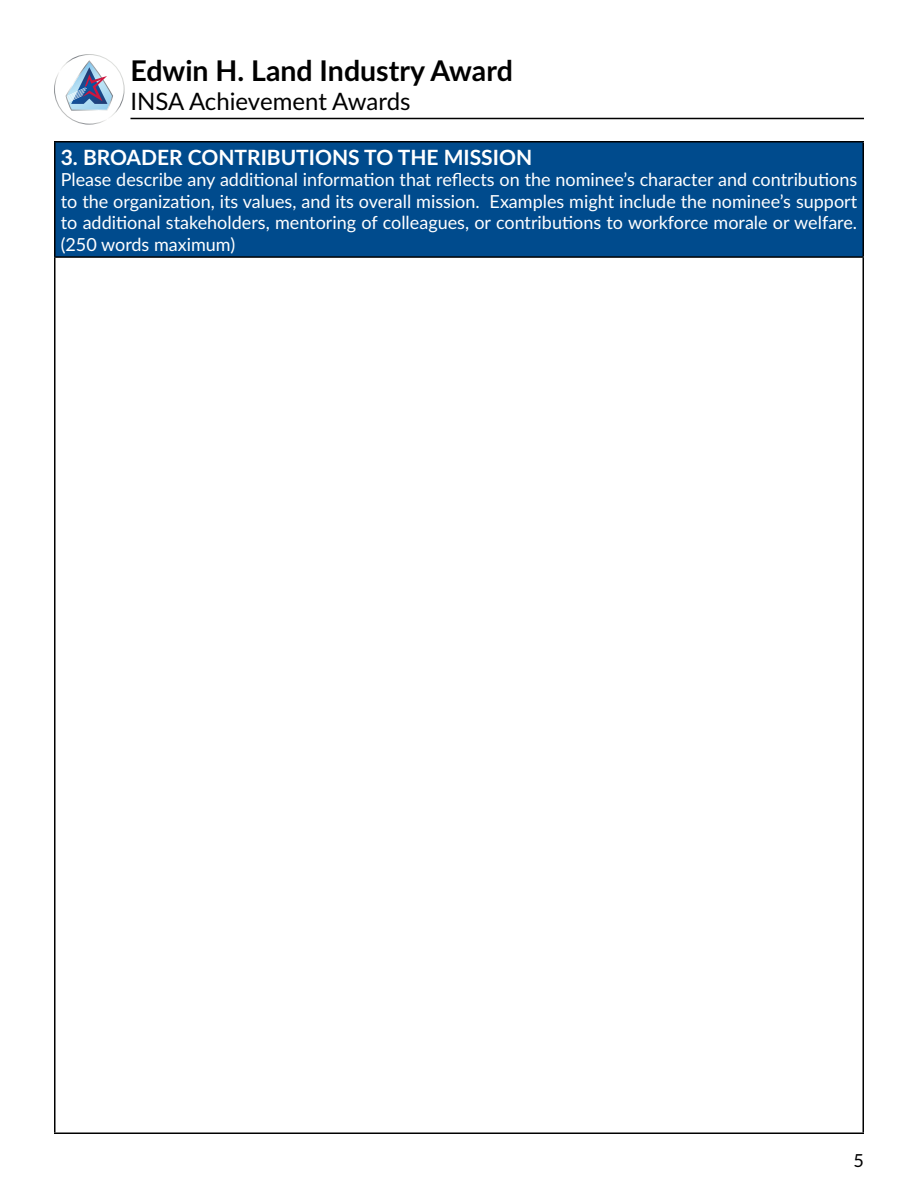
<style>
.page{position:relative;width:918px;height:1188px;background:#fff}
.page>*{position:absolute;margin:0;border:0;box-sizing:border-box;transform-origin:0 0}
.t1{font:700 28.5px "Lato";color:#000}
.t2{font:24px "Lato";color:#000}
.t3{font:700 21px "Lato";color:#fff}
.t4{font:18px/21.6px "Lato";color:#fff;text-align:justify}
.t5{font:18px "Lato";color:#000}
</style>
<div class="page">
<svg style="left:54px;top:54px;width:71px;height:71px"></svg>
<hr style="left:130px;top:118px;width:734px;height:1px;background:#000">
<div style="left:55px;top:142px;width:808px;height:115px;background:#004b8d"></div>
<hr style="left:54px;top:141px;width:810px;height:1px;background:#000">
<hr style="left:54px;top:142px;width:2px;height:114px;background:#000">
<hr style="left:862px;top:142px;width:2px;height:114px;background:#000">
<hr style="left:54px;top:256px;width:810px;height:2px;background:#000">
<hr style="left:54px;top:258px;width:2px;height:874px;background:#000">
<hr style="left:862px;top:258px;width:2px;height:874px;background:#000">
<hr style="left:54px;top:1132px;width:810px;height:2px;background:#000">
<h1 class="t1" style="left:130px;top:50px;width:384px">Edwin H. Land Industry Award</h1>
<h2 class="t2" style="left:130px;top:84px;width:282px">INSA Achievement Awards</h2>
<p class="t3" style="left:61px;top:142px;width:473px">3. BROADER CONTRIBUTIONS TO THE MISSION</p>
<p class="t4" style="left:61px;top:168px;width:798px">Please describe any additional information that reflects on the nominee’s character and contributions to the organization, its values, and its overall mission. Examples might include the nominee’s support to additional stakeholders, mentoring of colleagues, or contributions to workforce morale or welfare. (250 words maximum)</p>
<p class="t5" style="left:854px;top:1148px;width:12px">5</p>
</div>
